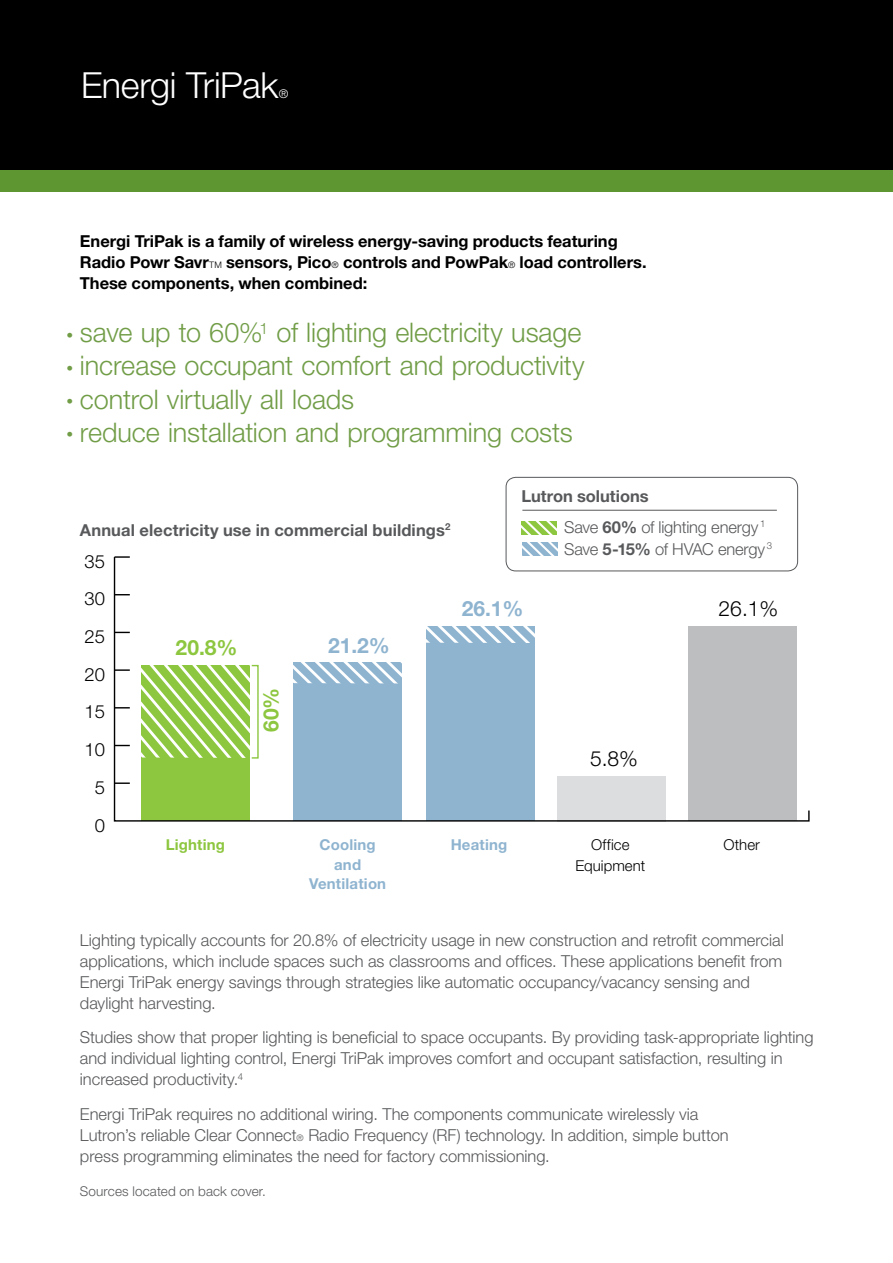
<style>
.page{position:relative;width:893px;height:1263px;background:#fff}
.page>*{position:absolute;margin:0;border:0;box-sizing:border-box;transform-origin:0 0}
.t1{font:300 36px "Helvetica Neue LT Std";letter-spacing:-.01em;color:#fff}
.t2{font:300 27px "Helvetica Neue LT Std";letter-spacing:-.005em;color:#719d47}
.t3{font:700 21px "Helvetica Neue LT Std";color:#8fb4d0}
.t4{font:300 21px "Helvetica Neue LT Std";color:#000}
.t5{font:700 21px "Helvetica Neue LT Std";color:#8dc63f}
.t6{font:300 18.3px "Helvetica Neue LT Std";color:#000}
.t7{font:300 16.5px/21px "Helvetica Neue LT Std";color:#58595b}
.t8{font:700 16.5px/21px "Helvetica Neue LT Std";letter-spacing:-.005em;color:#000}
.t9{font:700 16.5px "Helvetica Neue LT Std";letter-spacing:.005em;color:#58595b}
.t10{font:700 15px/19.5px "Helvetica Neue LT Std";letter-spacing:.01em;color:#8fb4d0;text-align:center}
.t11{font:300 15px/21px "Helvetica Neue LT Std";letter-spacing:.005em;color:#000;text-align:center}
.t12{font:700 15px "Helvetica Neue LT Std";letter-spacing:.01em;color:#8dc63f}
.t13{font:300 13.5px "Helvetica Neue LT Std";letter-spacing:.01em;color:#58595b}
.t14{font:300 12px "Helvetica Neue LT Std";color:#fff}
.s1{font-weight:300;font-size:9px}
.s2{font-weight:500;font-size:13.5px}
.s3{font-weight:700}
.s4{font-size:9px}
</style>
<div class="page">
<svg style="left:113px;top:556px;width:697px;height:266px"></svg>
<svg style="left:115px;top:782px;width:15px;height:2px"></svg>
<svg style="left:115px;top:745px;width:15px;height:1px"></svg>
<svg style="left:115px;top:707px;width:15px;height:1px"></svg>
<svg style="left:115px;top:669px;width:15px;height:2px"></svg>
<svg style="left:115px;top:632px;width:15px;height:1px"></svg>
<svg style="left:115px;top:594px;width:15px;height:1px"></svg>
<svg style="left:115px;top:556px;width:15px;height:2px"></svg>
<div style="left:0;top:0;width:893px;height:170px;background:#000"></div>
<div style="left:0;top:170px;width:893px;height:21px;background:#5e9732"></div>
<div style="left:506px;top:477px;width:292px;height:94px;background:#fff;border-radius:10px"></div>
<div style="left:506px;top:477px;width:292px;height:94px;border:1px solid #58595b;border-radius:10px"></div>
<svg style="left:521px;top:521px;width:36px;height:14px"></svg>
<svg style="left:424px;top:542px;width:133px;height:101px"></svg>
<hr style="left:522px;top:510px;width:255px;height:1px;background:#58595b">
<h1 class="t1" style="left:81px;top:73px;width:199px">Energi TriPak</h1>
<p class="t14" style="left:279px;top:90px;width:11px">®</p>
<p class="t8" style="left:80px;top:233px;width:568px">Energi TriPak is a family of wireless energy-saving products featuring<br>Radio Powr Savr<span class="s1">TM</span> sensors, Pico<span class="s1">®</span> controls and PowPak<span class="s1">®</span> load controllers.<br>These components, when combined:</p>
<h2 class="t2" style="left:66px;top:323px;width:517px"><span class="s2">•</span> save up to 60%<sup>1</sup> of lighting electricity usage</h2>
<h2 class="t2" style="left:66px;top:356px;width:520px"><span class="s2">•</span> increase occupant comfort and productivity</h2>
<h2 class="t2" style="left:66px;top:389px;width:289px"><span class="s2">•</span> control virtually all loads</h2>
<h2 class="t2" style="left:66px;top:422px;width:508px"><span class="s2">•</span> reduce installation and programming costs</h2>
<p class="t9" style="left:521px;top:491px;width:129px">Lutron solutions</p>
<p class="t9" style="left:80px;top:524px;width:372px">Annual electricity use in commercial buildings<sup>2</sup></p>
<p class="t7" style="left:564px;top:518px;width:210px;line-height:21.6px">Save <span class="s3">60%</span> of lighting energy <sup>1<br></sup>Save <span class="s3">5-15%</span> of HVAC energy <sup>3</sup></p>
<p class="t6" style="left:84px;top:555px;width:22px">35</p>
<p class="t6" style="left:84px;top:592px;width:22px">30</p>
<p class="t6" style="left:84px;top:630px;width:22px">25</p>
<p class="t6" style="left:84px;top:668px;width:22px">20</p>
<p class="t6" style="left:84px;top:705px;width:22px">15</p>
<p class="t6" style="left:84px;top:743px;width:22px">10</p>
<p class="t6" style="left:95px;top:781px;width:12px">5</p>
<p class="t6" style="left:95px;top:818px;width:12px">0</p>
<p class="t5" style="left:176px;top:640px;width:63px">20.8%</p>
<p class="t3" style="left:328px;top:638px;width:63px">21.2%</p>
<p class="t5" style="left:264px;top:732px;width:46px;rotate:-90deg">60%</p>
<p class="t3" style="left:462px;top:601px;width:63px">26.1%</p>
<p class="t4" style="left:590px;top:750px;width:49px">5.8%</p>
<p class="t4" style="left:719px;top:601px;width:61px">26.1%</p>
<p class="t12" style="left:166px;top:840px;width:61px">Lighting</p>
<p class="t10" style="left:309px;top:837px;width:79px">Cooling and<br>Ventilation</p>
<p class="t10" style="left:451px;top:837px;width:58px">Heating</p>
<p class="t11" style="left:575px;top:836px;width:71px">Office<br>Equipment</p>
<p class="t11" style="left:723px;top:836px;width:38px">Other</p>
<p class="t7" style="left:80px;top:931px;width:705px">Lighting typically accounts for 20.8% of electricity usage in new construction and retrofit commercial applications, which include spaces such as classrooms and offices. These applications benefit from Energi TriPak energy savings through strategies like automatic occupancy/vacancy sensing and daylight harvesting.</p>
<p class="t7" style="left:80px;top:1029px;width:735px">Studies show that proper lighting is beneficial to space occupants. By providing task-appropriate lighting and individual lighting control, Energi TriPak improves comfort and occupant satisfaction, resulting in increased productivity.<sup>4</sup></p>
<p class="t7" style="left:80px;top:1105px;width:650px">Energi TriPak requires no additional wiring. The components communicate wirelessly via<br>Lutron’s reliable Clear Connect<span class="s4">®</span> Radio Frequency (RF) technology. In addition, simple button press programming eliminates the need for factory commissioning.</p>
<p class="t13" style="left:80px;top:1186px;width:187px">Sources located on back cover.</p>
</div>
